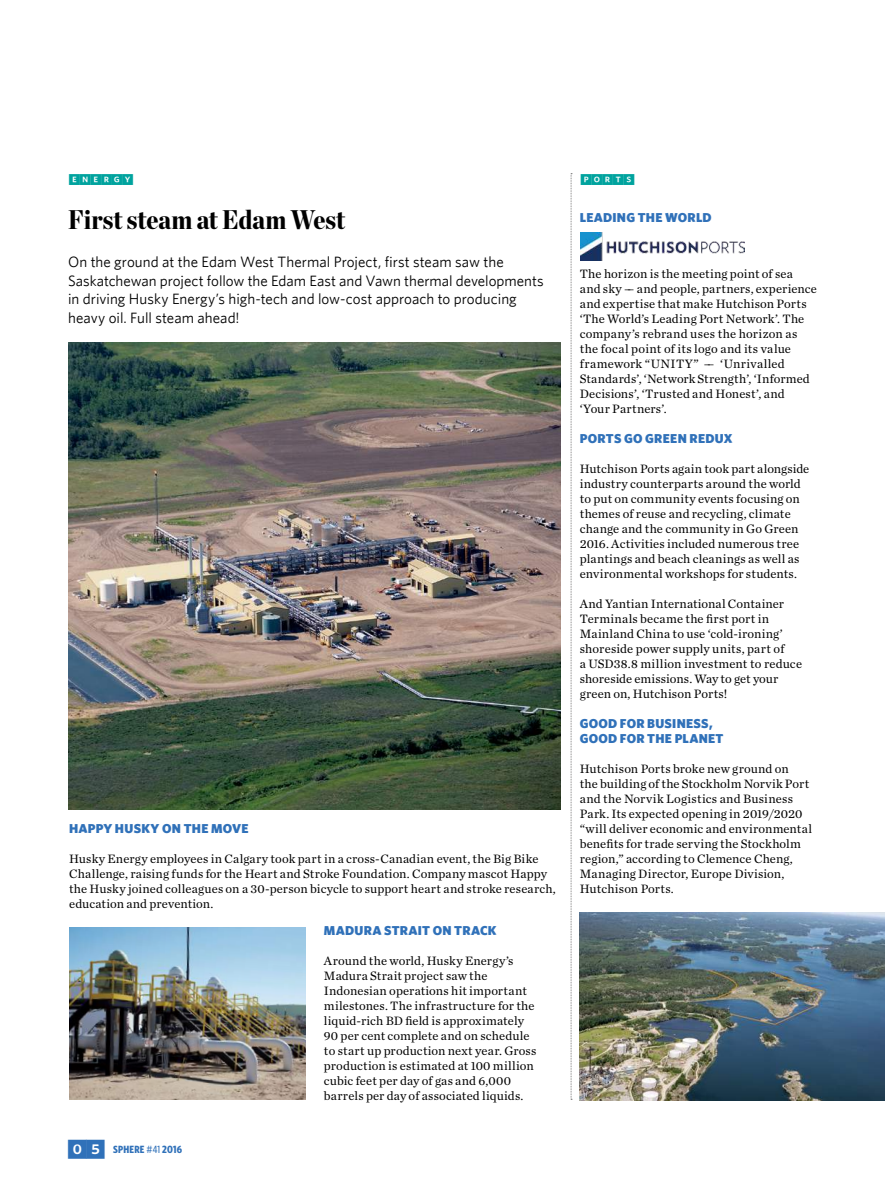
<style>
.page{position:relative;width:885px;height:1191px;background:#fff}
.page>*{position:absolute;margin:0;border:0;box-sizing:border-box;transform-origin:0 0}
.t1{font:900 27px "Chronicle Disp Cond";color:#000}
.t2{font:15px/18.8px "Whitney";color:#000}
.t3{font:900 12.9px/15px "Whitney";letter-spacing:.02em;color:#3071b9}
.t4{font:12.9px "Whitney Index Black Sq Bd";letter-spacing:-.18em;color:#00a39e}
.t5{font:12.6px/15px "Chronicle Text G1";letter-spacing:.01em;color:#000}
.t6{font:700 10.5px "Whitney Condensed";letter-spacing:.02em;color:#3071b9}
.s1{font-family:"Whitney Index Black Square Bd";font-weight:400;font-size:22.5px}
.s2{font-weight:500}
</style>
<div class="page">
<img style="left:579px;top:912px;width:305px;height:188px">
<svg style="left:570px;top:173px;width:2px;height:927px;background:#ddd"></svg>
<img style="left:69px;top:927px;width:236px;height:172px">
<img style="left:68px;top:342px;width:493px;height:468px">
<img style="left:580px;top:233px;width:164px;height:27px">
<p class="t4" style="left:68px;top:174px;width:68px">ENERGY</p>
<h1 class="t1" style="left:68px;top:198px;width:278px">First steam at Edam West</h1>
<p class="t2" style="left:68px;top:252px;width:477px">On the ground at the Edam West Thermal Project, first steam saw the Saskatchewan project follow the Edam East and Vawn thermal developments in driving Husky Energy’s high-tech and low-cost approach to producing heavy oil. Full steam ahead!</p>
<p class="t3" style="left:69px;top:821px;width:181px">HAPPY HUSKY ON THE MOVE</p>
<p class="t5" style="left:69px;top:851px;width:488px">Husky Energy employees in Calgary took part in a cross-Canadian event, the Big Bike Challenge, raising funds for the Heart and Stroke Foundation. Company mascot Happy the Husky joined colleagues on a 30-person bicycle to support heart and stroke research, education and prevention.</p>
<p class="t6" style="left:66px;top:1143px;width:117px"><span class="s1">05</span> SPHERE <span class="s2">#41</span> 2016</p>
<p class="t3" style="left:324px;top:922px;width:174px">MADURA STRAIT ON TRACK</p>
<p class="t5" style="left:324px;top:952px;width:214px">Around the world, Husky Energy’s Madura Strait project saw the Indonesian operations hit important milestones. The infrastructure for the liquid-rich BD field is approximately 90 per cent complete and on schedule to start up production next year. Gross production is estimated at 100 million cubic feet per day of gas and 6,000 barrels per day of associated liquids.</p>
<p class="t4" style="left:579px;top:174px;width:57px">PORTS</p>
<p class="t3" style="left:579px;top:209px;width:133px">LEADING THE WORLD</p>
<p class="t5" style="left:579px;top:266px;width:238px">The horizon is the meeting point of sea and sky –– and people, partners, experience and expertise that make Hutchison Ports ‘The World’s Leading Port Network’. The company’s rebrand uses the horizon as the focal point of its logo and its value framework “UNITY” –– ‘Unrivalled Standards’, ‘Network Strength’, ‘Informed Decisions’, ‘Trusted and Honest’, and ‘Your Partners’.</p>
<p class="t3" style="left:579px;top:431px;width:154px">PORTS GO GREEN REDUX</p>
<p class="t5" style="left:579px;top:461px;width:231px">Hutchison Ports again took part alongside industry counterparts around the world to put on community events focusing on themes of reuse and recycling, climate change and the community in Go Green 2016. Activities included numerous tree plantings and beach cleanings as well as environmental workshops for students.</p>
<p class="t5" style="left:579px;top:596px;width:224px">And Yantian International Container Terminals became the first port in Mainland China to use ‘cold-ironing’ shoreside power supply units, part of<br>a USD38.8 million investment to reduce shoreside emissions. Way to get your green on, Hutchison Ports!</p>
<p class="t3" style="left:579px;top:716px;width:145px">GOOD FOR BUSINESS,<br>GOOD FOR THE PLANET</p>
<p class="t5" style="left:579px;top:761px;width:234px">Hutchison Ports broke new ground on<br>the building of the Stockholm Norvik Port and the Norvik Logistics and Business Park. Its expected opening in 2019/2020 “will deliver economic and environmental benefits for trade serving the Stockholm region,” according to Clemence Cheng, Managing Director, Europe Division, Hutchison Ports.</p>
</div>
